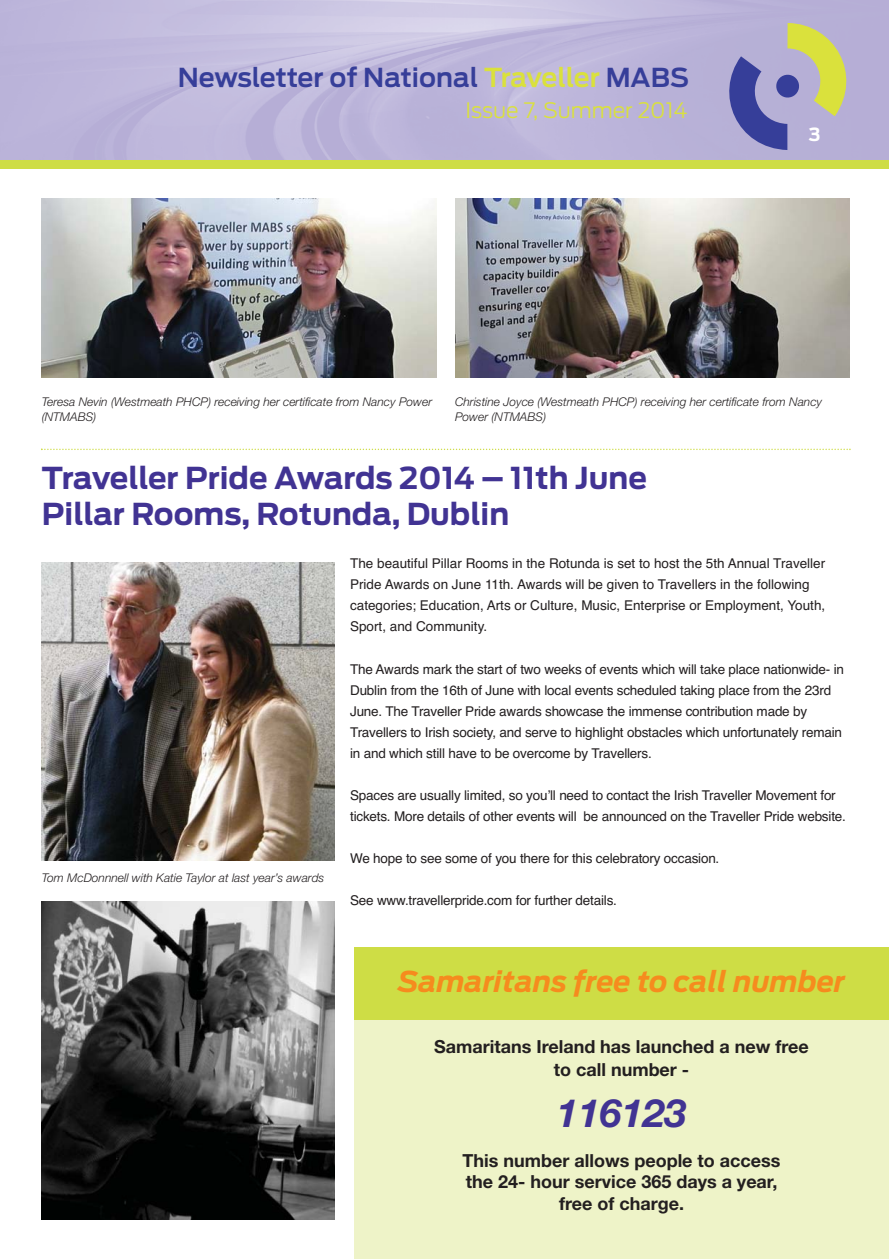
<style>
.page{position:relative;width:889px;height:1259px;background:#fff}
.page>*{position:absolute;margin:0;border:0;box-sizing:border-box;transform-origin:0 0}
.t1{font:italic 700 39px "Helvetica Neue";color:#413393}
.t2{font:700 30px/36px "Ford Antenna";color:#413393}
.t3{font:italic 700 28.5px "Ford Antenna";color:#f68b1e}
.t4{font:600 25.95px "Ford Antenna";color:#363e99}
.t5{font:300 21.15px "Ford Antenna";color:#dae13c}
.t6{font:700 18px/21.6px "Helvetica Neue";color:#231f20;text-align:center}
.t7{font:700 18px "Ford Antenna";color:#fff}
.t8{font:13.5px/21px "Helvetica";letter-spacing:-.015em;color:#231f20}
.t9{font:italic 300 12px/14.4px "Helvetica Neue";color:#231f20}
.s1{color:#dae13c}
</style>
<div class="page">
<svg style="left:713px;top:23px;width:133px;height:127px;background:#a5a3b3"></svg>
<div style="left:0;top:160px;width:889px;height:9px;background:#cedd45"></div>
<div style="left:354px;top:947px;width:535px;height:311px;background:#eef3c8"></div>
<div style="left:354px;top:947px;width:535px;height:72px;background:#cedd45"></div>
<img style="left:42px;top:199px;width:394px;height:178px">
<img style="left:455px;top:199px;width:394px;height:178px">
<svg style="left:41px;top:448px;width:809px;height:2px"></svg>
<img style="left:42px;top:562px;width:292px;height:298px">
<img style="left:42px;top:901px;width:292px;height:318px">
<h3 class="t4" style="left:178px;top:63px;width:513px">Newsletter of National <span class="s1">Traveller</span> MABS</h3>
<h3 class="t5" style="left:465px;top:98px;width:223px">Issue 7, Summer 2014</h3>
<h3 class="t7" style="left:809px;top:127px;width:13px">3</h3>
<p class="t9" style="left:42px;top:396px;width:392px">Teresa Nevin (Westmeath PHCP) receiving her certificate from Nancy Power (NTMABS)</p>
<p class="t9" style="left:455px;top:396px;width:368px">Christine Joyce (Westmeath PHCP) receiving her certificate from Nancy<br>Power (NTMABS)</p>
<h2 class="t2" style="left:42px;top:462px;width:607px">Traveller Pride Awards 2014 – 11th June<br>Pillar Rooms, Rotunda, Dublin</h2>
<p class="t8" style="left:350px;top:554px;width:476px">The beautiful Pillar Rooms in the Rotunda is set to host the 5th Annual Traveller Pride Awards on June 11th. Awards will be given to Travellers in the following categories; Education, Arts or Culture, Music, Enterprise or Employment, Youth, Sport, and Community.</p>
<p class="t8" style="left:350px;top:659px;width:495px">The Awards mark the start of two weeks of events which will take place nationwide- in Dublin from the 16th of June with local events scheduled taking place from the 23rd June. The Traveller Pride awards showcase the immense contribution made by Travellers to Irish society, and serve to highlight obstacles which unfortunately remain in and which still have to be overcome by Travellers.</p>
<p class="t8" style="left:350px;top:785px;width:497px">Spaces are usually limited, so youʼll need to contact the Irish Traveller Movement for tickets. More details of other events will be announced on the Traveller Pride website.</p>
<p class="t8" style="left:350px;top:848px;width:371px">We hope to see some of you there for this celebratory occasion.</p>
<p class="t8" style="left:350px;top:890px;width:268px">See www.travellerpride.com for further details.</p>
<p class="t9" style="left:42px;top:871px;width:284px">Tom McDonnnell with Katie Taylor at last year’s awards</p>
<h3 class="t3" style="left:398px;top:970px;width:448px">Samaritans free to call number</h3>
<h3 class="t6" style="left:434px;top:1037px;width:376px;line-height:22.6px">Samaritans Ireland has launched a new free to call number -</h3>
<h1 class="t1" style="left:556px;top:1099px;width:131px">116123</h1>
<h3 class="t6" style="left:462px;top:1151px;width:319px">This number allows people to access the 24- hour service 365 days a year, free of charge.</h3>
</div>
